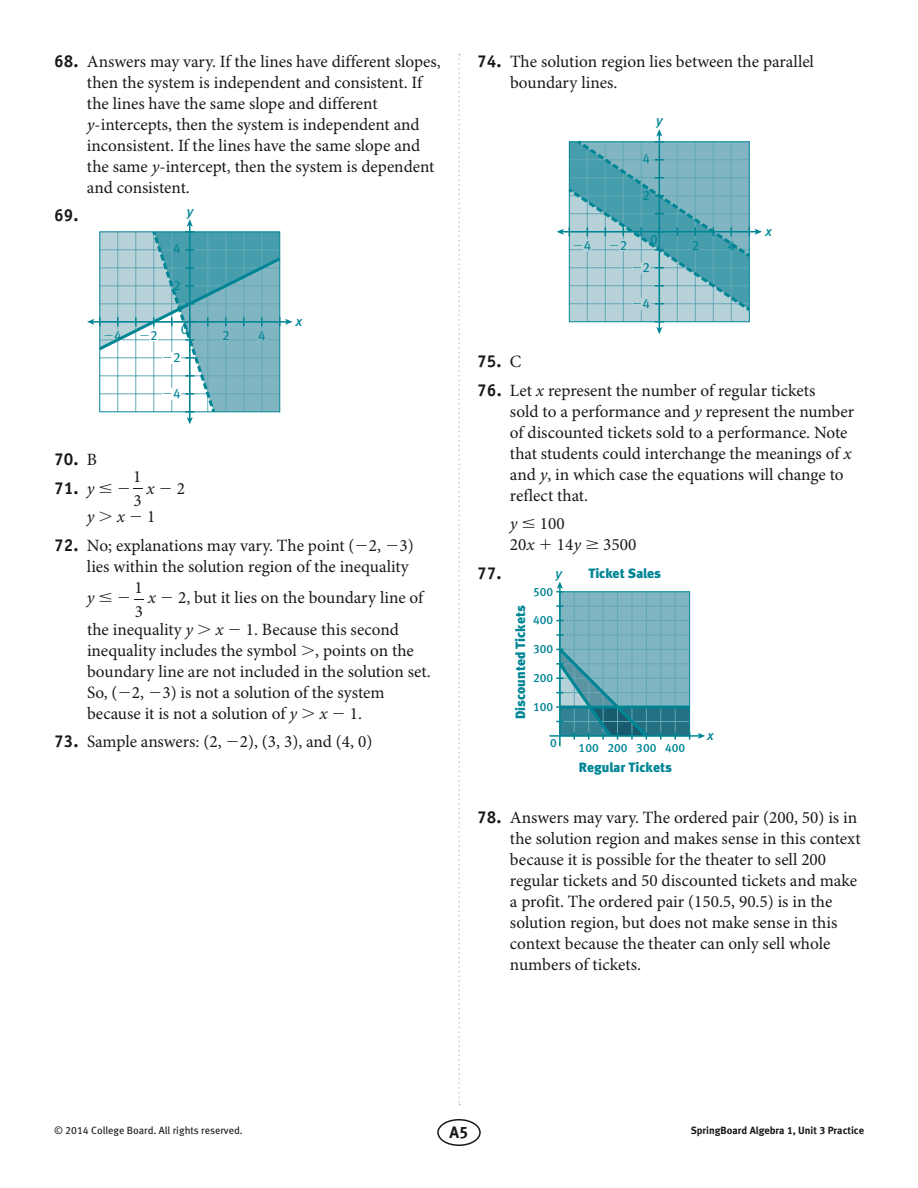
<style>
.page{position:relative;width:918px;height:1188px;background:#fff}
.page>*{position:absolute;margin:0;border:0;box-sizing:border-box;transform-origin:0 0}
.t1{font:17.25px/21px "Minion Pro";color:#1a1918}
.t2{font:700 17.25px "Officina Sans Std";color:#1a1918}
.t3{font:italic 17.25px/28.5px "Minion Pro";color:#1a1918}
.t4{font:17.25px "Mathematical Pi 1";color:#1a1918}
.t5{font:700 16.5px "Meta LFOTF";color:#1a1918}
.t6{font:13.5px "Meta LFOTF Black";color:#008595}
.t7{font:13.5px "Meta LFOTF Book";color:#008595}
.t8{font:italic 500 13.5px "OPT Meta Plus";color:#008595}
.t9{font:italic 13.5px "Meta LFOTF Med";color:#008595}
.t10{font:12px "Meta LFOTF Med";color:#008595}
.t11{font:10.5px "Meta LFOTF Book";color:#1a1918}
.t12{font:700 10.5px "Meta LFOTF";color:#1a1918}
.s1{font-family:"Officina Sans Std";font-weight:700}
.s2{font-style:italic}
.s3{font-family:"Minion Pro";font-weight:400}
.s4{font-family:"Minion Pro";font-weight:400;font-style:italic}
.s5{font-family:"Mathematical Pi 1";font-weight:400}
.s6{font-family:"Mathematical Pi 1";font-style:normal}
.s7{font-style:normal}
.s8{font-family:"Mathematical Pi 1"}
.s9{font-family:"Minion Pro";font-style:italic}
</style>
<div class="page">
<div style="left:437px;top:1119px;width:44px;height:27px;border:2px solid #1a1918;border-radius:50%"></div>
<svg style="left:458px;top:54px;width:2px;height:1051px"></svg>
<hr style="left:549px;top:735px;width:152px;height:2px;background:#008595">
<hr style="left:559px;top:586px;width:2px;height:160px;background:#008595">
<svg style="left:698px;top:733px;width:7px;height:6px"></svg>
<svg style="left:556px;top:581px;width:134px;height:159px;background:#6fabb8"></svg>
<div style="left:560px;top:592px;width:130px;height:144px;border:1px solid #008595"></div>
<svg style="left:87px;top:219px;width:206px;height:205px"></svg>
<svg style="left:557px;top:129px;width:205px;height:205px"></svg>
<p class="t1" style="left:87px;top:51px;width:355px;text-indent:-33px"><span class="s1">68.</span> Answers may vary. If the lines have different slopes, then the system is independent and consistent. If the lines have the same slope and different <span class="s2">y</span>-intercepts, then the system is independent and inconsistent. If the lines have the same slope and the same <span class="s2">y</span>-intercept, then the system is dependent and consistent.</p>
<p class="t2" style="left:54px;top:204px;width:26px">69.</p>
<p class="t8" style="left:187px;top:203px;width:8px">y</p>
<p class="t7" style="left:173px;top:241px;width:9px">4</p>
<p class="t7" style="left:114px;top:327px;width:9px">4</p>
<p class="t7" style="left:173px;top:277px;width:9px">2</p>
<p class="t7" style="left:181px;top:321px;width:9px">0</p>
<p class="t7" style="left:150px;top:327px;width:9px">2</p>
<p class="t7" style="left:222px;top:327px;width:9px">2</p>
<p class="t7" style="left:173px;top:349px;width:9px">2</p>
<p class="t7" style="left:173px;top:385px;width:9px">4</p>
<p class="t7" style="left:258px;top:327px;width:9px">4</p>
<p class="t8" style="left:296px;top:313px;width:8px">x</p>
<p class="t2" style="left:54px;top:449px;width:44px">70. <span class="s3">B</span></p>
<p class="t2" style="left:54px;top:477px;width:78px">71. <span class="s4">y</span><span class="s5">#2</span></p>
<p class="t1" style="left:133px;top:465px;width:10px;line-height:24.3px">1<br>3</p>
<p class="t3" style="left:87px;top:475px;width:100px;text-indent:59px">x<span class="s6">2</span> <span class="s7">2 </span>y<span class="s6">.</span>x<span class="s6">2</span> <span class="s7">1</span></p>
<p class="t1" style="left:54px;top:535px;width:361px;text-align:right"><span class="s1">72.</span> No; explanations may vary. The point (<span class="s8">2</span>2, <span class="s8">2</span>3) lies within the solution region of the inequality</p>
<p class="t4" style="left:87px;top:590px;width:46px"><span class="s9">y</span>#2</p>
<p class="t1" style="left:135px;top:576px;width:10px;line-height:24.3px">1<br>3</p>
<p class="t1" style="left:87px;top:583px;width:338px;line-height:31.5px;text-indent:61px"><span class="s2">x</span> <span class="s8">2</span> 2, but it lies on the boundary line of the inequality <span class="s2">y</span> <span class="s8">.</span> <span class="s2">x</span> <span class="s8">2</span> 1. Because this second</p>
<p class="t1" style="left:87px;top:640px;width:345px">inequality includes the symbol <span class="s8">.</span>, points on the boundary line are not included in the solution set.<br>So, (<span class="s8">2</span>2, <span class="s8">2</span>3) is not a solution of the system because it is not a solution of <span class="s2">y</span> <span class="s8">.</span> <span class="s2">x</span> <span class="s8">2</span> 1.</p>
<p class="t1" style="left:54px;top:732px;width:320px"><span class="s1">73.</span> Sample answers: (2, <span class="s8">2</span>2), (3, 3), and (4, 0)</p>
<p class="t1" style="left:510px;top:51px;width:306px;text-indent:-33px"><span class="s1">74.</span> The solution region lies between the parallel boundary lines.</p>
<p class="t8" style="left:656px;top:113px;width:8px">y</p>
<p class="t7" style="left:643px;top:150px;width:9px">4</p>
<p class="t7" style="left:584px;top:237px;width:9px">4</p>
<p class="t7" style="left:643px;top:187px;width:9px">2</p>
<p class="t7" style="left:650px;top:231px;width:9px">0</p>
<p class="t7" style="left:620px;top:237px;width:9px">2</p>
<p class="t7" style="left:692px;top:237px;width:9px">2</p>
<p class="t7" style="left:643px;top:259px;width:9px">2</p>
<p class="t7" style="left:643px;top:295px;width:9px">4</p>
<p class="t7" style="left:728px;top:237px;width:9px">4</p>
<p class="t8" style="left:766px;top:223px;width:8px">x</p>
<p class="t2" style="left:477px;top:351px;width:46px">75. <span class="s3">C</span></p>
<p class="t1" style="left:510px;top:381px;width:346px;text-indent:-33px"><span class="s1">76.</span> Let <span class="s2">x</span> represent the number of regular tickets<br>sold to a performance and <span class="s2">y</span> represent the number of discounted tickets sold to a performance. Note that students could interchange the meanings of <span class="s2">x </span>and <span class="s2">y</span>, in which case the equations will change to reflect that.</p>
<p class="t1" style="left:510px;top:514px;width:128px"><span class="s2">y</span> <span class="s8">#</span> 100<br>20<span class="s2">x</span> <span class="s8">1</span> 14<span class="s2">y</span> <span class="s8">$</span> 3500</p>
<p class="t2" style="left:477px;top:562px;width:26px">77.</p>
<p class="t10" style="left:533px;top:613px;width:22px">400</p>
<p class="t6" style="left:588px;top:565px;width:74px">Ticket Sales</p>
<p class="t9" style="left:556px;top:565px;width:8px">y</p>
<p class="t10" style="left:533px;top:584px;width:22px">500</p>
<p class="t6" style="left:512px;top:719px;width:115px;rotate:-90deg">Discounted Tickets</p>
<p class="t10" style="left:533px;top:642px;width:22px">300</p>
<p class="t10" style="left:533px;top:671px;width:22px">200</p>
<p class="t10" style="left:533px;top:700px;width:22px">100</p>
<p class="t10" style="left:550px;top:736px;width:8px">0</p>
<p class="t10" style="left:579px;top:740px;width:108px">100 200 300 400</p>
<p class="t6" style="left:579px;top:759px;width:95px">Regular Tickets</p>
<p class="t9" style="left:708px;top:727px;width:7px">x</p>
<p class="t1" style="left:510px;top:808px;width:352px;text-indent:-33px"><span class="s1">78.</span> Answers may vary. The ordered pair (200, 50) is in the solution region and makes sense in this context because it is possible for the theater to sell 200 regular tickets and 50 discounted tickets and make a profit. The ordered pair (150.5, 90.5) is in the solution region, but does not make sense in this context because the theater can only sell whole numbers of tickets.</p>
<p class="t11" style="left:54px;top:1124px;width:190px">© 2014 College Board. All rights reserved.</p>
<p class="t5" style="left:450px;top:1122px;width:20px">A5</p>
<p class="t12" style="left:691px;top:1124px;width:175px">SpringBoard Algebra 1, Unit 3 Practice</p>
</div>
